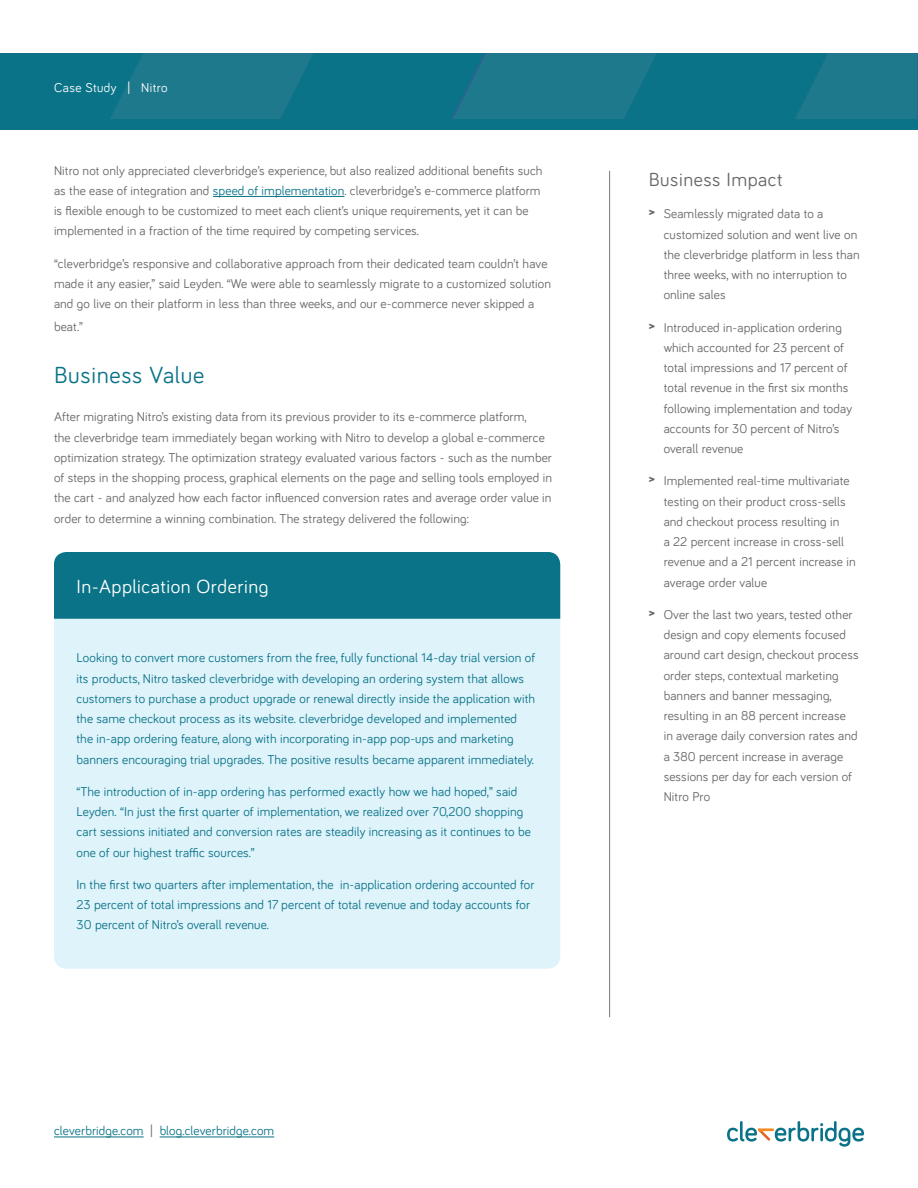
<style>
.page{position:relative;width:918px;height:1188px;background:#fff}
.page>*{position:absolute;margin:0;border:0;box-sizing:border-box;transform-origin:0 0}
.subhead{font:24px "Bariol";letter-spacing:.03em;color:#0a7387}
.subhead-2{font:19.5px "Bariol";letter-spacing:.03em;color:#fff}
.t1{font:19.5px "Bariol";letter-spacing:.03em;color:#676767}
.t2{font:13.2px/20.2px "Bariol";letter-spacing:.01em;color:#676767}
.t3{font:13.2px/20.2px "Bariol";letter-spacing:.01em;color:#0a7387}
.t4{font:13.2px "Bariol";letter-spacing:.03em;color:#fff}
.s1{color:#0a7387}
.s2{color:#676767}
</style>
<div class="page">
<hr style="left:54px;top:1137px;width:90px;height:1px;background:#0a7387">
<hr style="left:160px;top:1137px;width:114px;height:1px;background:#0a7387">
<svg style="left:727px;top:1121px;width:137px;height:26px"></svg>
<div style="left:54px;top:552px;width:506px;height:417px;background:#dff3fb;border-radius:12px"></div>
<hr style="left:213px;top:196px;width:131px;height:1px;background:#0a7387">
<svg style="left:0;top:53px;width:917px;height:67px;background:#137589"></svg>
<div style="left:0;top:120px;width:917px;height:10px;background:#0a7387"></div>
<hr style="left:609px;top:171px;width:1px;height:846px;background:#858586">
<div style="left:54px;top:552px;width:506px;height:67px;background:#0a7387"></div>
<p class="t4" style="left:54px;top:79px;width:115px">Case Study | Nitro</p>
<p class="t2" style="left:54px;top:159px;width:490px">Nitro not only appreciated cleverbridge’s experience, but also realized additional benefits such as the ease of integration and <span class="s1">speed of implementation</span>. cleverbridge’s e-commerce platform is flexible enough to be customized to meet each client’s unique requirements, yet it can be implemented in a fraction of the time required by competing services.</p>
<p class="t2" style="left:54px;top:252px;width:499px">“cleverbridge’s responsive and collaborative approach from their dedicated team couldn’t have made it any easier,” said Leyden. “We were able to seamlessly migrate to a customized solution and go live on their platform in less than three weeks, and our e-commerce never skipped a</p>
<p class="t2" style="left:54px;top:315px;width:31px">beat.”</p>
<p class="subhead" style="left:54px;top:359px;width:152px">Business Value</p>
<p class="t2" style="left:54px;top:406px;width:500px">After migrating Nitro’s existing data from its previous provider to its e-commerce platform,<br>the cleverbridge team immediately began working with Nitro to develop a global e-commerce optimization strategy. The optimization strategy evaluated various factors - such as the number of steps in the shopping process, graphical elements on the page and selling tools employed in the cart - and analyzed how each factor influenced conversion rates and average order value in order to determine a winning combination. The strategy delivered the following:</p>
<p class="subhead-2" style="left:76px;top:573px;width:193px">In-Application Ordering</p>
<p class="t3" style="left:76px;top:647px;width:460px">Looking to convert more customers from the free, fully functional 14-day trial version of its products, Nitro tasked cleverbridge with developing an ordering system that allows customers to purchase a product upgrade or renewal directly inside the application with the same checkout process as its website. cleverbridge developed and implemented the in-app ordering feature, along with incorporating in-app pop-ups and marketing banners encouraging trial upgrades. The positive results became apparent immediately.</p>
<p class="t3" style="left:76px;top:781px;width:456px">“The introduction of in-app ordering has performed exactly how we had hoped,” said Leyden. “In just the first quarter of implementation, we realized over 70,200 shopping cart sessions initiated and conversion rates are steadily increasing as it continues to be one of our highest traffic sources.”</p>
<p class="t3" style="left:76px;top:874px;width:460px">In the first two quarters after implementation, the in-application ordering accounted for<br>23 percent of total impressions and 17 percent of total revenue and today accounts for<br>30 percent of Nitro’s overall revenue.</p>
<p class="t3" style="left:54px;top:1120px;width:222px">cleverbridge.com <span class="s2">|</span> blog.cleverbridge.com</p>
<p class="t1" style="left:649px;top:167px;width:135px">Business Impact</p>
<p class="t2" style="left:664px;top:203px;width:197px;text-indent:-15px"><sup>&gt;&gt;</sup> Seamlessly migrated data to a customized solution and went live on the cleverbridge platform in less than three weeks, with no interruption to online sales</p>
<p class="t2" style="left:664px;top:317px;width:190px;text-indent:-15px"><sup>&gt;&gt;</sup> Introduced in-application ordering which accounted for 23 percent of total impressions and 17 percent of total revenue in the first six months following implementation and today accounts for 30 percent of Nitro’s overall revenue</p>
<p class="t2" style="left:664px;top:470px;width:193px;text-indent:-15px"><sup>&gt;&gt;</sup> Implemented real-time multivariate testing on their product cross-sells and checkout process resulting in<br>a 22 percent increase in cross-sell revenue and a 21 percent increase in average order value</p>
<p class="t2" style="left:664px;top:604px;width:196px;text-indent:-15px"><sup>&gt;&gt;</sup> Over the last two years, tested other design and copy elements focused around cart design, checkout process order steps, contextual marketing banners and banner messaging, resulting in an 88 percent increase<br>in average daily conversion rates and a 380 percent increase in average sessions per day for each version of<br>Nitro Pro</p>
</div>
